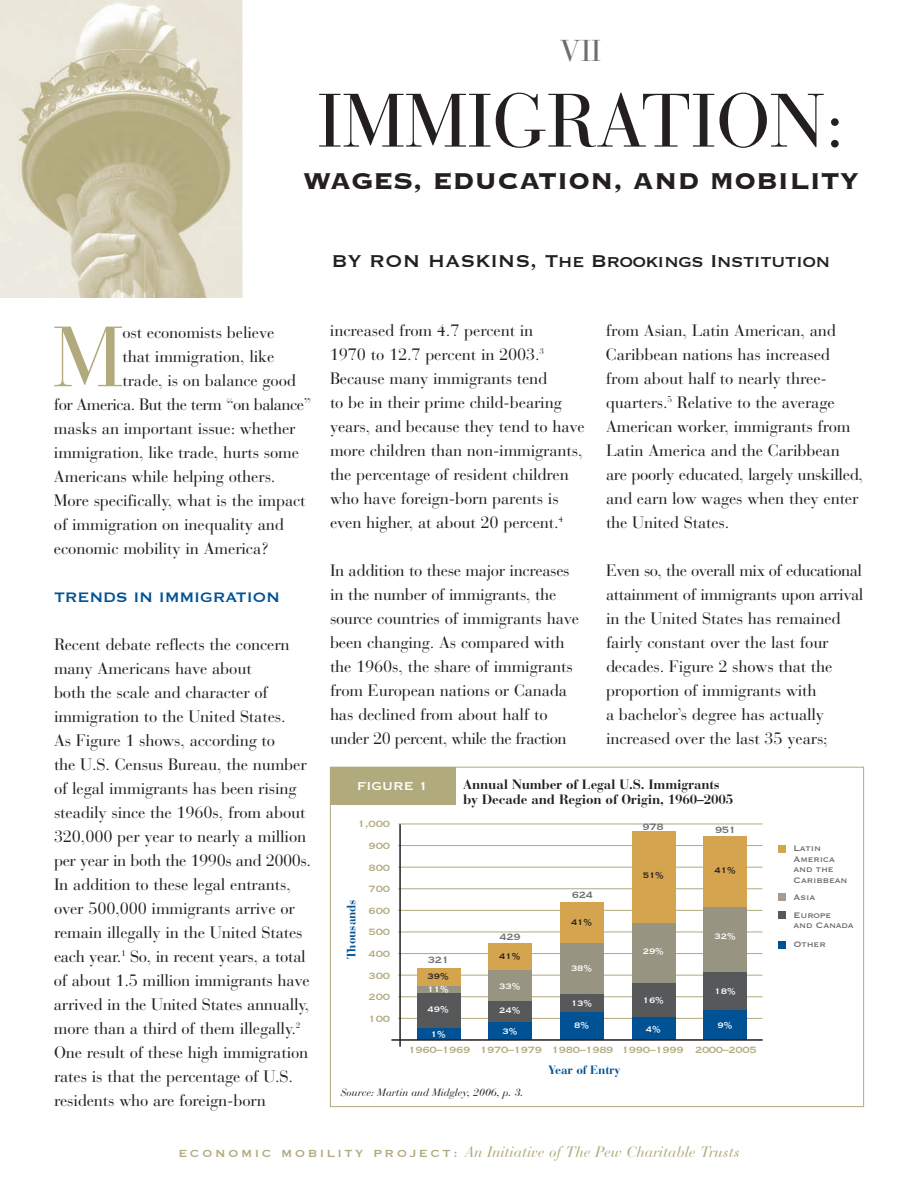
<style>
.page{position:relative;width:918px;height:1188px;background:#fff}
.page>*{position:absolute;margin:0;border:0;box-sizing:border-box;transform-origin:0 0}
.t1{font:84.75px "Bauer Bodoni";color:#b1aa7d}
.t2{font:75px "Bauer Bodoni";color:#231f20}
.t3{font:700 30px "Copperplate";color:#231f20}
.t4{font:30px "Bauer Bodoni";color:#6c6d70}
.t5{font:22.5px "Copperplate";letter-spacing:-.03em;color:#231f20}
.t6{font:18px "Copperplate";letter-spacing:-.01em;color:#005294}
.t7{font:16.5px/24px "Bauer Bodoni";letter-spacing:-.01em;color:#231f20}
.t8{font:16.5px "Bauer Bodoni";letter-spacing:-.04em;color:#231f20}
.t9{font:italic 15px "Bauer Bodoni";color:#b1aa7d}
.t10{font:15px "Copperplate";color:#fff}
.t11{font:700 13.5px/15px "Bauer Bodoni";letter-spacing:-.01em;color:#231f20}
.t12{font:12px/21.6px "Copperplate";letter-spacing:-.03em;color:#b1aa7d;text-align:justify}
.t13{font:700 12px "Bauer Bodoni";letter-spacing:-.01em;color:#005294}
.t14{font:12px "Copperplate";letter-spacing:-.03em;color:#6c6d70}
.t15{font:10.5px/10.5px "Copperplate";letter-spacing:-.01em;color:#6c6d70}
.t16{font:10.5px "Copperplate";letter-spacing:-.01em;color:#fff}
.t17{font:italic 10.5px "Bauer Bodoni";color:#231f20}
.t18{font:10.5px "Copperplate";letter-spacing:-.01em;color:#231f20}
.s1{font-family:"Copperplate";font-style:normal;font-size:13.5px}
</style>
<div class="page">
<img style="left:0;top:0;width:243px;height:297px">
<div style="left:330px;top:767px;width:126px;height:37px;background:#b1aa7d"></div>
<hr style="left:398px;top:1018px;width:364px;height:1px;background:#b1aa7d">
<hr style="left:398px;top:996px;width:364px;height:1px;background:#b1aa7d">
<hr style="left:398px;top:975px;width:364px;height:1px;background:#b1aa7d">
<hr style="left:398px;top:953px;width:364px;height:1px;background:#b1aa7d">
<hr style="left:398px;top:932px;width:364px;height:1px;background:#b1aa7d">
<hr style="left:398px;top:910px;width:364px;height:1px;background:#b1aa7d">
<hr style="left:398px;top:888px;width:364px;height:1px;background:#b1aa7d">
<hr style="left:398px;top:867px;width:364px;height:1px;background:#b1aa7d">
<hr style="left:398px;top:845px;width:364px;height:1px;background:#b1aa7d">
<hr style="left:398px;top:824px;width:364px;height:1px;background:#b1aa7d">
<hr style="left:399px;top:824px;width:2px;height:223px;background:#231f20">
<div style="left:779px;top:845px;width:7px;height:7px;background:#d4a44e"></div>
<div style="left:779px;top:894px;width:7px;height:7px;background:#a79b94"></div>
<div style="left:779px;top:912px;width:7px;height:7px;background:#57585a"></div>
<div style="left:704px;top:1010px;width:43px;height:30px;background:#005294"></div>
<div style="left:704px;top:972px;width:43px;height:38px;background:#57585a"></div>
<div style="left:704px;top:907px;width:43px;height:65px;background:#979481"></div>
<div style="left:704px;top:836px;width:43px;height:71px;background:#d4a44e"></div>
<div style="left:632px;top:1017px;width:43px;height:23px;background:#005294"></div>
<div style="left:632px;top:983px;width:43px;height:34px;background:#57585a"></div>
<div style="left:632px;top:922px;width:43px;height:61px;background:#979481"></div>
<div style="left:632px;top:831px;width:43px;height:91px;background:#d4a44e"></div>
<div style="left:560px;top:1012px;width:44px;height:28px;background:#005294"></div>
<div style="left:560px;top:994px;width:44px;height:18px;background:#57585a"></div>
<div style="left:560px;top:943px;width:44px;height:51px;background:#979481"></div>
<div style="left:560px;top:902px;width:44px;height:41px;background:#d4a44e"></div>
<div style="left:489px;top:1022px;width:43px;height:18px;background:#005294"></div>
<div style="left:489px;top:1000px;width:43px;height:22px;background:#57585a"></div>
<div style="left:489px;top:970px;width:43px;height:30px;background:#979481"></div>
<div style="left:489px;top:944px;width:43px;height:26px;background:#d4a44e"></div>
<div style="left:417px;top:1027px;width:43px;height:13px;background:#005294"></div>
<div style="left:417px;top:993px;width:43px;height:34px;background:#57585a"></div>
<div style="left:417px;top:986px;width:43px;height:7px;background:#979481"></div>
<div style="left:417px;top:968px;width:43px;height:18px;background:#d4a44e"></div>
<hr style="left:391px;top:1039px;width:372px;height:2px;background:#231f20">
<div style="left:779px;top:941px;width:7px;height:7px;background:#005294"></div>
<h3 class="t4" style="left:560px;top:40px;width:43px">VII</h3>
<h2 class="t2" style="left:317px;top:94px;width:530px">IMMIGRATION:</h2>
<h3 class="t3" style="left:303px;top:161px;width:558px">WAGES, EDUCATION, AND MOBILITY</h3>
<h3 class="t5" style="left:332px;top:246px;width:501px">BY RON HASKINS, The Brookings Institution</h3>
<h1 class="t1" style="left:53px;top:327px;width:72px">M</h1>
<p class="t7" style="left:122px;top:323px;width:154px">ost economists believe</p>
<p class="t7" style="left:122px;top:347px;width:154px">that immigration, like</p>
<p class="t7" style="left:122px;top:371px;width:175px">trade, is on balance good</p>
<p class="t8" style="left:54px;top:399px;width:259px">for America. But the term “on balance”</p>
<p class="t7" style="left:54px;top:419px;width:243px">masks an important issue: whether</p>
<p class="t7" style="left:54px;top:443px;width:247px">immigration, like trade, hurts some</p>
<p class="t7" style="left:54px;top:467px;width:223px">Americans while helping others.</p>
<p class="t7" style="left:54px;top:491px;width:253px">More specifically, what is the impact</p>
<p class="t7" style="left:54px;top:515px;width:232px">of immigration on inequality and</p>
<p class="t7" style="left:54px;top:539px;width:217px">economic mobility in America?</p>
<p class="t6" style="left:54px;top:586px;width:228px">TRENDS IN IMMIGRATION</p>
<p class="t7" style="left:54px;top:635px;width:259px">Recent debate reflects the concern many Americans have about<br>both the scale and character of immigration to the United States.<br>As Figure 1 shows, according to<br>the U.S. Census Bureau, the number of legal immigrants has been rising steadily since the 1960s, from about 320,000 per year to nearly a million per year in both the 1990s and 2000s.<br>In addition to these legal entrants, over 500,000 immigrants arrive or remain illegally in the United States each year.<sup>1</sup> So, in recent years, a total of about 1.5 million immigrants have arrived in the United States annually, more than a third of them illegally.<sup>2<br></sup>One result of these high immigration rates is that the percentage of U.S. residents who are foreign-born</p>
<p class="t7" style="left:330px;top:321px;width:256px">increased from 4.7 percent in<br>1970 to 12.7 percent in 2003.<sup>3<br></sup>Because many immigrants tend<br>to be in their prime child-bearing years, and because they tend to have more children than non-immigrants, the percentage of resident children who have foreign-born parents is even higher, at about 20 percent.<sup>4</sup></p>
<p class="t7" style="left:330px;top:561px;width:251px">In addition to these major increases in the number of immigrants, the source countries of immigrants have been changing. As compared with the 1960s, the share of immigrants from European nations or Canada has declined from about half to under 20 percent, while the fraction</p>
<p class="t7" style="left:606px;top:321px;width:259px">from Asian, Latin American, and<br>Caribbean nations has increased from about half to nearly three&shy;quarters.<sup>5</sup> Relative to the average<br>American worker, immigrants from<br>Latin America and the Caribbean are poorly educated, largely unskilled, and earn low wages when they enter the United States.</p>
<p class="t7" style="left:606px;top:561px;width:259px">Even so, the overall mix of educational attainment of immigrants upon arrival in the United States has remained fairly constant over the last four decades. Figure 2 shows that the proportion of immigrants with<br>a bachelor’s degree has actually increased over the last 35 years;</p>
<p class="t10" style="left:357px;top:776px;width:72px">FIGURE 1</p>
<p class="t11" style="left:463px;top:779px;width:272px">Annual Number of Legal U.S. Immigrants by Decade and Region of Origin, 1960–2005</p>
<p class="t12" style="left:369px;top:813px;width:23px;text-indent:-11px">1,000<br>900<br>800<br>700<br>600<br>500<br>400<br>300<br>200<br>100</p>
<p class="t14" style="left:643px;top:819px;width:23px">978</p>
<p class="t14" style="left:715px;top:822px;width:23px">951</p>
<p class="t18" style="left:714px;top:864px;width:23px">41%</p>
<p class="t18" style="left:643px;top:868px;width:23px">51%</p>
<p class="t14" style="left:572px;top:887px;width:23px">624</p>
<p class="t13" style="left:347px;top:959px;width:62px;rotate:-90deg">Thousands</p>
<p class="t18" style="left:571px;top:915px;width:23px">41%</p>
<p class="t16" style="left:714px;top:930px;width:23px">32%</p>
<p class="t14" style="left:499px;top:929px;width:23px">429</p>
<p class="t16" style="left:643px;top:945px;width:23px">29%</p>
<p class="t18" style="left:499px;top:949px;width:23px">41%</p>
<p class="t14" style="left:428px;top:952px;width:23px">321</p>
<p class="t16" style="left:571px;top:961px;width:23px">38%</p>
<p class="t18" style="left:428px;top:969px;width:23px">39%</p>
<p class="t16" style="left:499px;top:979px;width:23px">33%</p>
<p class="t16" style="left:428px;top:983px;width:23px">11%</p>
<p class="t16" style="left:714px;top:984px;width:23px">18%</p>
<p class="t16" style="left:643px;top:993px;width:23px">16%</p>
<p class="t16" style="left:571px;top:996px;width:23px">13%</p>
<p class="t16" style="left:428px;top:1002px;width:23px">49%</p>
<p class="t16" style="left:499px;top:1004px;width:23px">24%</p>
<p class="t16" style="left:574px;top:1018px;width:17px">8%</p>
<p class="t16" style="left:718px;top:1018px;width:17px">9%</p>
<p class="t16" style="left:646px;top:1023px;width:17px">4%</p>
<p class="t16" style="left:502px;top:1024px;width:17px">3%</p>
<p class="t16" style="left:431px;top:1027px;width:17px">1%</p>
<p class="t12" style="left:480px;top:1039px;width:63px">1970–1979</p>
<p class="t12" style="left:409px;top:1039px;width:63px">1960–1969</p>
<p class="t12" style="left:552px;top:1039px;width:133px">1980–1989 1990–1999</p>
<p class="t17" style="left:341px;top:1089px;width:184px">Source: Martin and Midgley, 2006, p. 3.</p>
<p class="t13" style="left:548px;top:1066px;width:74px">Year of Entry</p>
<p class="t12" style="left:695px;top:1039px;width:63px">2000–2005</p>
<p class="t15" style="left:794px;top:842px;width:55px">Latin<br>America and the<br>Caribbean</p>
<p class="t15" style="left:794px;top:887px;width:39px;line-height:17.9px">Asia<br>Europe</p>
<p class="t15" style="left:794px;top:919px;width:62px">and Canada</p>
<p class="t15" style="left:794px;top:939px;width:34px">Other</p>
<p class="t9" style="left:179px;top:1147px;width:563px"><span class="s1">E C O N O M I C M O B I L I T Y P R O J E C T :</span> An Initiative of The Pew Charitable Trusts</p>
</div>
